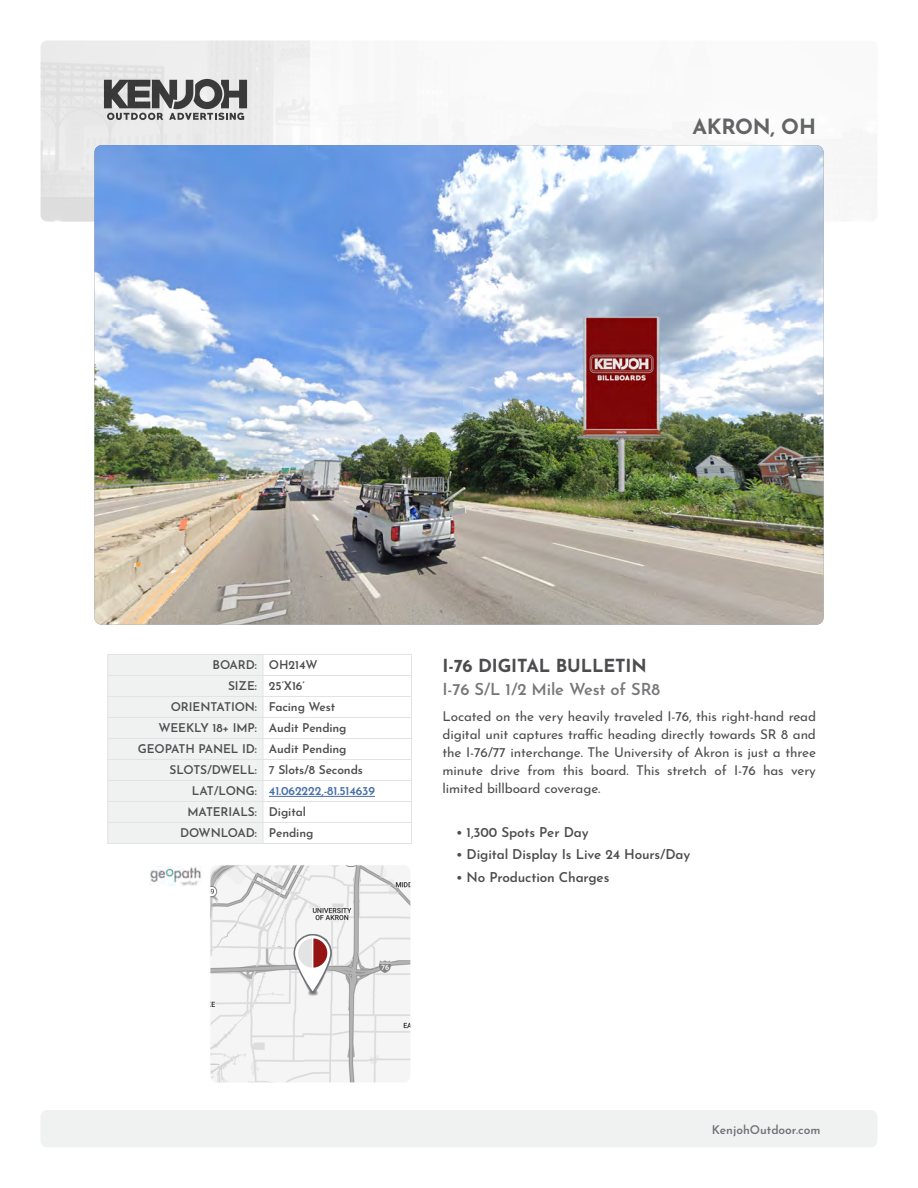
<style>
.page{position:relative;width:918px;height:1188px;background:#fff}
.page>*{position:absolute;margin:0;border:0;box-sizing:border-box;transform-origin:0 0}
.t1{font:700 21px "Josefin Sans";letter-spacing:-.01em;color:#636466}
.t2{font:700 18px "Josefin Sans";letter-spacing:-.01em;color:#4d4d4f}
.t3{font:600 16.5px "Josefin Sans";letter-spacing:-.01em;color:#77787b}
.t4{font:13.5px/18px "Josefin Sans";letter-spacing:-.01em;color:#4d4d4f;text-align:justify}
.t5{font:600 13.5px "Josefin Sans";letter-spacing:-.01em;color:#4d4d4f}
.t6{font:600 12px "Josefin Sans";letter-spacing:-.01em;color:#4d4d4f}
.t7{font:600 12px "Josefin Sans";letter-spacing:-.01em;color:#456da9}
.t8{font:600 12px "Josefin Sans";color:#6e7277}
.s1{font-weight:400}
.s2{color:#4d4d4f}
</style>
<div class="page">
<div style="left:40px;top:1110px;width:838px;height:37px;background:#f0f1f1;border-radius:7px"></div>
<img style="left:212px;top:866px;width:197px;height:215px">
<div style="left:210px;top:864px;width:201px;height:219px;border:1px solid #fff;border-radius:7px"></div>
<img style="left:40px;top:40px;width:270px;height:182px">
<svg style="left:104px;top:79px;width:143px;height:41px;background:#878787"></svg>
<hr style="left:263px;top:654px;width:149px;height:1px;background:#e2e3e4">
<hr style="left:263px;top:675px;width:149px;height:1px;background:#e2e3e4">
<hr style="left:263px;top:696px;width:149px;height:1px;background:#e2e3e4">
<hr style="left:263px;top:717px;width:149px;height:1px;background:#e2e3e4">
<hr style="left:263px;top:738px;width:149px;height:1px;background:#e2e3e4">
<hr style="left:263px;top:759px;width:149px;height:1px;background:#e2e3e4">
<hr style="left:263px;top:780px;width:149px;height:1px;background:#e2e3e4">
<hr style="left:263px;top:801px;width:149px;height:1px;background:#e2e3e4">
<hr style="left:263px;top:822px;width:149px;height:1px;background:#e2e3e4">
<div style="left:107px;top:654px;width:157px;height:189px;background:#f0f1f1"></div>
<svg style="left:411px;top:655px;width:1px;height:188px"></svg>
<hr style="left:107px;top:843px;width:156px;height:1px;background:#e2e3e4">
<hr style="left:263px;top:843px;width:149px;height:1px;background:#e2e3e4">
<hr style="left:269px;top:796px;width:106px;height:1px;background:#456da9">
<img style="left:149px;top:867px;width:53px;height:19px">
<img style="left:94px;top:145px;width:730px;height:480px">
<svg style="left:294px;top:935px;width:37px;height:57px"></svg>
<div style="left:294px;top:934px;width:38px;height:59px;border:2px solid #6e7277;border-radius:18px"></div>
<div style="left:297px;top:938px;width:31px;height:30px;background:#e4e3e3;border-radius:50%"></div>
<div style="left:296px;top:937px;width:33px;height:32px;border:2px solid #fff;border-radius:50%"></div>
<svg style="left:311px;top:936px;width:19px;height:34px"></svg>
<h1 class="t1" style="left:693px;top:108px;width:125px">AKRON, OH</h1>
<p class="t6" style="left:213px;top:655px;width:106px">BOARD: OH214W</p>
<p class="t6" style="left:228px;top:676px;width:78px">SIZE: 25’X16’</p>
<p class="t6" style="left:171px;top:697px;width:166px">ORIENTATION: Facing West</p>
<p class="t6" style="left:158px;top:718px;width:190px">WEEKLY 18+ IMP: Audit Pending</p>
<p class="t6" style="left:138px;top:739px;width:210px">GEOPATH PANEL ID: Audit Pending</p>
<p class="t6" style="left:169px;top:760px;width:195px">SLOTS/DWELL: <span class="s1">7</span> Slots/8 Seconds</p>
<p class="t7" style="left:192px;top:781px;width:185px"><span class="s2">LAT/LONG:</span> 41.062222,-81.514639</p>
<p class="t6" style="left:187px;top:802px;width:120px">MATERIALS: Digital</p>
<p class="t6" style="left:180px;top:823px;width:135px">DOWNLOAD: Pending</p>
<h2 class="t2" style="left:443px;top:650px;width:206px">I-76 DIGITAL BULLETIN</h2>
<p class="t3" style="left:443px;top:675px;width:219px">I-76 S/L 1/2 Mile West of SR8</p>
<p class="t4" style="left:443px;top:706px;width:375px">Located on the very heavily traveled I-76, this right-hand read digital unit captures traffic heading directly towards SR 8 and the I-76/77 interchange. The University of Akron is just a three minute drive from this board. This stretch of I-76 has very limited billboard coverage.</p>
<p class="t5" style="left:456px;top:821px;width:134px">• 1,300 Spots Per Day</p>
<p class="t5" style="left:456px;top:843px;width:236px">• Digital Display Is Live 24 Hours/Day</p>
<p class="t5" style="left:456px;top:866px;width:155px">• No Production Charges</p>
<p class="t8" style="left:712px;top:1120px;width:110px">KenjohOutdoor.com</p>
</div>
